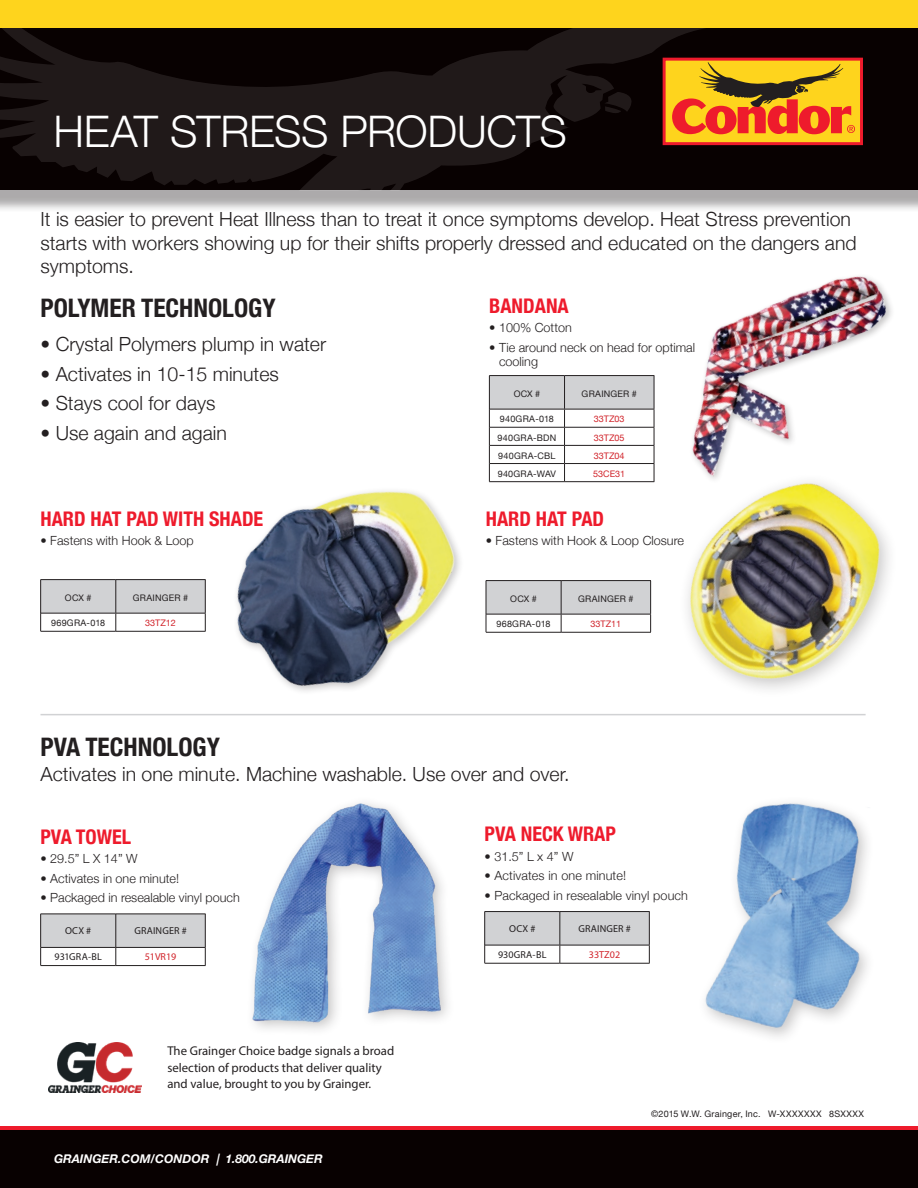
<style>
.page{position:relative;width:918px;height:1188px;background:#fff}
.page>*{position:absolute;margin:0;border:0;box-sizing:border-box;transform-origin:0 0}
.t1{font:300 43.5px "Helvetica Neue";letter-spacing:-.01em;color:#fff}
.t2{font:700 condensed 25.5px "Helvetica Neue";color:#231f20}
.t3{font:700 condensed 20.1px "Helvetica Neue";color:#ee1b2c}
.t4{font:300 19.5px/23.4px "Helvetica Neue";color:#231f20}
.t5{font:12.75px/16.5px "Myriad Pro";color:#231f20}
.t6{font:300 12.6px/13.8px "Helvetica Neue";color:#231f20}
.t7{font:italic 700 12px "Helvetica Neue";color:#fff}
.t8{font:10.05px "Myriad Pro";letter-spacing:.02em;color:#231f20}
.t9{font:10.05px "Myriad Pro";color:#d1232a}
.t10{font:9px "Helvetica Neue";letter-spacing:.025em;color:#231f20}
.t11{font:9px "Helvetica Neue";color:#d1232a}
</style>
<div class="page">
<div style="left:0;top:34px;width:918px;height:179px;background:#231f20;opacity:.38"></div>
<div style="left:0;top:27px;width:918px;height:163px;background:#080101"></div>
<svg style="left:0;top:27px;width:848px;height:163px;fill:#201919"></svg>
<svg style="left:604px;top:92px;width:38px;height:24px"></svg>
<div style="left:0;top:1126px;width:918px;height:5px;background:#ee1b2c"></div>
<div style="left:0;top:1131px;width:918px;height:57px;background:#080101"></div>
<div style="left:0;top:0;width:918px;height:27px;background:#fed41d"></div>
<div style="left:664px;top:59px;width:198px;height:85px;background:#fed41d"></div>
<div style="left:663px;top:58px;width:200px;height:87px;border:3px solid #ee1b2c"></div>
<svg style="left:672px;top:61px;width:183px;height:73px"></svg>
<img style="left:49px;top:1043px;width:92px;height:50px">
<svg style="left:489px;top:376px;width:156px;height:105px"></svg>
<hr style="left:489px;top:481px;width:76px;height:1px;background:#231f20">
<hr style="left:565px;top:481px;width:89px;height:1px;background:#231f20">
<hr style="left:489px;top:376px;width:1px;height:33px;background:#231f20">
<hr style="left:564px;top:376px;width:1px;height:33px;background:#231f20">
<hr style="left:489px;top:375px;width:76px;height:1px;background:#231f20">
<hr style="left:490px;top:409px;width:75px;height:1px;background:#231f20">
<hr style="left:565px;top:375px;width:89px;height:1px;background:#231f20">
<hr style="left:565px;top:409px;width:89px;height:1px;background:#231f20">
<img style="left:645px;top:276px;width:247px;height:207px">
<hr style="left:40px;top:965px;width:76px;height:1px;background:#231f20">
<hr style="left:116px;top:965px;width:90px;height:1px;background:#231f20">
<svg style="left:40px;top:915px;width:166px;height:50px"></svg>
<hr style="left:40px;top:914px;width:1px;height:33px;background:#231f20">
<hr style="left:115px;top:914px;width:1px;height:33px;background:#231f20">
<hr style="left:40px;top:914px;width:76px;height:1px;background:#231f20">
<hr style="left:41px;top:947px;width:75px;height:1px;background:#231f20">
<hr style="left:205px;top:914px;width:1px;height:33px;background:#231f20">
<hr style="left:116px;top:914px;width:90px;height:1px;background:#231f20">
<hr style="left:116px;top:947px;width:90px;height:1px;background:#231f20">
<hr style="left:40px;top:631px;width:76px;height:1px;background:#231f20">
<hr style="left:116px;top:631px;width:90px;height:1px;background:#231f20">
<svg style="left:40px;top:580px;width:166px;height:51px"></svg>
<hr style="left:40px;top:580px;width:1px;height:33px;background:#231f20">
<hr style="left:115px;top:580px;width:1px;height:33px;background:#231f20">
<hr style="left:40px;top:579px;width:76px;height:1px;background:#231f20">
<hr style="left:41px;top:613px;width:75px;height:1px;background:#231f20">
<hr style="left:205px;top:580px;width:1px;height:33px;background:#231f20">
<hr style="left:116px;top:579px;width:90px;height:1px;background:#231f20">
<hr style="left:116px;top:613px;width:90px;height:1px;background:#231f20">
<hr style="left:485px;top:963px;width:75px;height:1px;background:#231f20">
<hr style="left:560px;top:963px;width:90px;height:1px;background:#231f20">
<svg style="left:484px;top:912px;width:166px;height:51px"></svg>
<hr style="left:484px;top:912px;width:1px;height:33px;background:#231f20">
<hr style="left:560px;top:912px;width:1px;height:33px;background:#231f20">
<hr style="left:485px;top:911px;width:75px;height:1px;background:#231f20">
<hr style="left:485px;top:945px;width:75px;height:1px;background:#231f20">
<hr style="left:649px;top:912px;width:1px;height:33px;background:#231f20">
<hr style="left:560px;top:911px;width:90px;height:1px;background:#231f20">
<hr style="left:560px;top:945px;width:90px;height:1px;background:#231f20">
<hr style="left:486px;top:632px;width:75px;height:1px;background:#231f20">
<hr style="left:561px;top:632px;width:90px;height:1px;background:#231f20">
<svg style="left:486px;top:581px;width:162px;height:51px"></svg>
<hr style="left:486px;top:581px;width:1px;height:33px;background:#231f20">
<hr style="left:561px;top:581px;width:1px;height:33px;background:#231f20">
<hr style="left:486px;top:580px;width:75px;height:1px;background:#231f20">
<hr style="left:486px;top:614px;width:75px;height:1px;background:#231f20">
<hr style="left:561px;top:580px;width:90px;height:1px;background:#231f20">
<hr style="left:561px;top:614px;width:90px;height:1px;background:#231f20">
<img style="left:705px;top:802px;width:162px;height:235px">
<img style="left:252px;top:803px;width:196px;height:227px">
<img style="left:648px;top:454px;width:244px;height:236px">
<img style="left:237px;top:491px;width:223px;height:200px">
<hr style="left:40px;top:714px;width:826px;height:1px;background:#d1d2d4">
<h1 class="t1" style="left:54px;top:96px;width:515px">HEAT STRESS PRODUCTS</h1>
<p class="t4" style="left:40px;top:206px;width:818px">It is easier to prevent Heat Illness than to treat it once symptoms develop. Heat Stress prevention starts with workers showing up for their shifts properly dressed and educated on the dangers and symptoms.</p>
<h2 class="t2" style="left:40px;top:286px;width:237px">POLYMER TECHNOLOGY</h2>
<p class="t4" style="left:40px;top:331px;width:287px">• Crystal Polymers plump in water</p>
<p class="t4" style="left:40px;top:361px;width:240px">• Activates in 10-15 minutes</p>
<p class="t4" style="left:40px;top:390px;width:177px">• Stays cool for days</p>
<p class="t4" style="left:40px;top:420px;width:188px">• Use again and again</p>
<p class="t3" style="left:40px;top:502px;width:224px">HARD HAT PAD WITH SHADE</p>
<p class="t6" style="left:40px;top:533px;width:155px">• Fastens with Hook &amp; Loop</p>
<p class="t10" style="left:65px;top:591px;width:28px">OCX #</p>
<p class="t10" style="left:133px;top:591px;width:57px">GRAINGER #</p>
<p class="t10" style="left:51px;top:617px;width:56px">969GRA-018</p>
<p class="t11" style="left:145px;top:617px;width:32px">33TZ12</p>
<h2 class="t2" style="left:40px;top:725px;width:181px">PVA TECHNOLOGY</h2>
<p class="t3" style="left:489px;top:289px;width:81px">BANDANA</p>
<p class="t6" style="left:489px;top:320px;width:84px">• 100% Cotton</p>
<p class="t6" style="left:499px;top:339px;width:198px;text-indent:-10px">• Tie around neck on head for optimal cooling</p>
<p class="t10" style="left:514px;top:387px;width:28px">OCX #</p>
<p class="t10" style="left:582px;top:387px;width:57px">GRAINGER #</p>
<p class="t10" style="left:500px;top:413px;width:56px">940GRA-018</p>
<p class="t11" style="left:594px;top:413px;width:32px">33TZ03</p>
<p class="t10" style="left:498px;top:431px;width:60px">940GRA-BDN</p>
<p class="t11" style="left:594px;top:431px;width:32px">33TZ05</p>
<p class="t10" style="left:498px;top:449px;width:59px">940GRA-CBL</p>
<p class="t11" style="left:594px;top:449px;width:32px">33TZ04</p>
<p class="t10" style="left:498px;top:467px;width:60px">940GRA-WAV</p>
<p class="t11" style="left:593px;top:467px;width:34px">53CE31</p>
<p class="t3" style="left:486px;top:502px;width:120px">HARD HAT PAD</p>
<p class="t6" style="left:486px;top:533px;width:200px">• Fastens with Hook &amp; Loop Closure</p>
<p class="t10" style="left:510px;top:592px;width:28px">OCX #</p>
<p class="t10" style="left:578px;top:592px;width:57px">GRAINGER #</p>
<p class="t10" style="left:497px;top:618px;width:56px">968GRA-018</p>
<p class="t11" style="left:591px;top:618px;width:32px">33TZ11</p>
<p class="t4" style="left:40px;top:761px;width:530px">Activates in one minute. Machine washable. Use over and over.</p>
<p class="t3" style="left:40px;top:820px;width:92px">PVA TOWEL</p>
<p class="t6" style="left:40px;top:851px;width:99px">• 29.5” L X 14” W</p>
<p class="t6" style="left:40px;top:870px;width:140px">• Activates in one minute!</p>
<p class="t6" style="left:40px;top:890px;width:201px">• Packaged in resealable vinyl pouch</p>
<p class="t8" style="left:65px;top:925px;width:28px">OCX #</p>
<p class="t8" style="left:134px;top:925px;width:54px">GRAINGER #</p>
<p class="t8" style="left:55px;top:951px;width:49px">931GRA-BL</p>
<p class="t9" style="left:145px;top:951px;width:33px">51VR19</p>
<p class="t5" style="left:167px;top:1042px;width:228px">The Grainger Choice badge signals a broad selection of products that deliver quality and value, brought to you by Grainger.</p>
<p class="t7" style="left:54px;top:1150px;width:270px">GRAINGER.COM/CONDOR | 1.800.GRAINGER</p>
<p class="t3" style="left:485px;top:817px;width:133px">PVA NECK WRAP</p>
<p class="t6" style="left:485px;top:848px;width:90px">• 31.5” L x 4” W</p>
<p class="t6" style="left:485px;top:868px;width:143px">• Activates in one minute!</p>
<p class="t6" style="left:485px;top:888px;width:205px">• Packaged in resealable vinyl pouch</p>
<p class="t8" style="left:509px;top:922px;width:28px">OCX #</p>
<p class="t8" style="left:578px;top:922px;width:54px">GRAINGER #</p>
<p class="t8" style="left:498px;top:948px;width:50px">930GRA-BL</p>
<p class="t9" style="left:589px;top:948px;width:33px">33TZ02</p>
<p class="t10" style="left:651px;top:1107px;width:214px">©2015 W.W. Grainger, Inc. W-XXXXXXX 8SXXXX</p>
</div>
